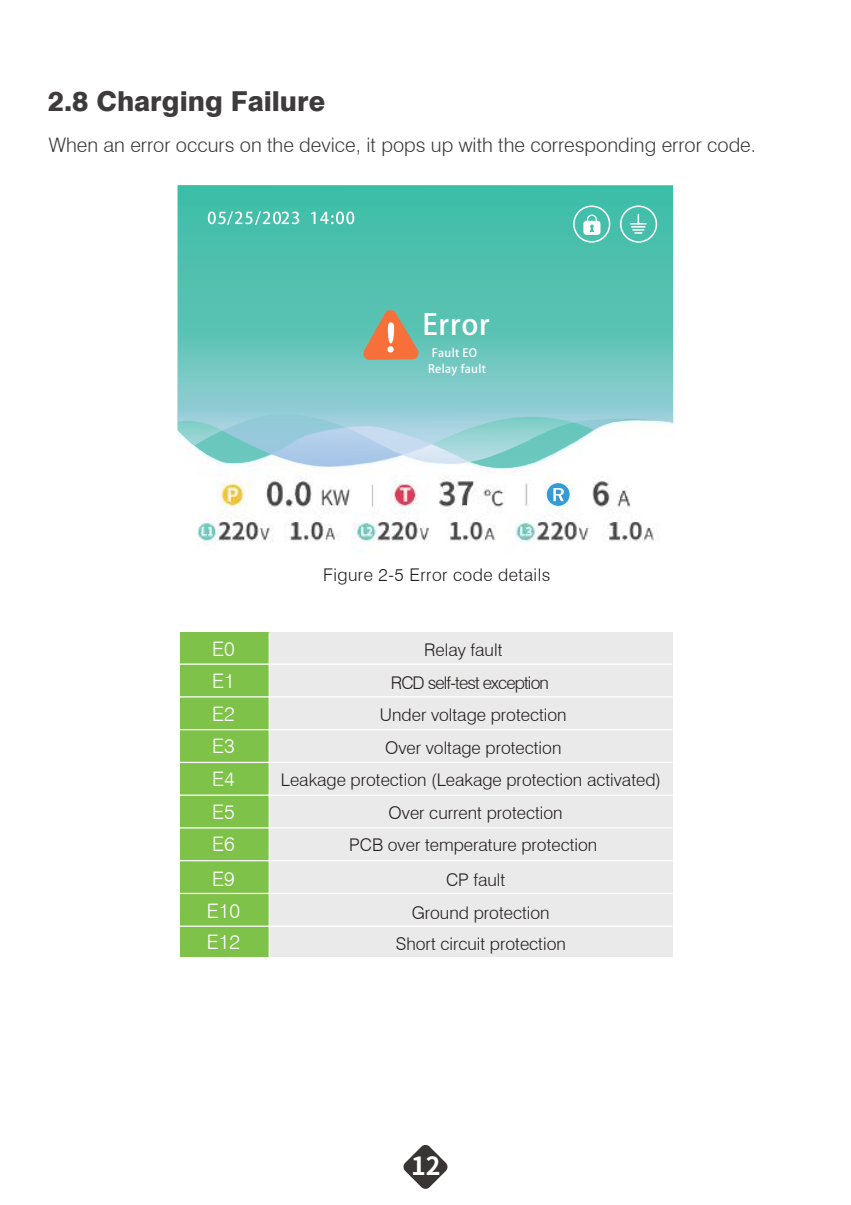
<style>
.page{position:relative;width:851px;height:1205px;background:#fff}
.page>*{position:absolute;margin:0;border:0;box-sizing:border-box;transform-origin:0 0}
.t1{font:28.75px "Adobe Heiti Std";letter-spacing:.03em;color:#fff}
.t2{font:800 27.5px "Swiss 721 BT";color:#3f3b3c}
.t3{font:700 25px "Source Han Sans CN";color:#fff}
.t4{font:300 20px "Swiss 721 BT";color:#3e3b3c}
.t5{font:300 20px/32.5px "Swiss 721 BT";color:#fff;text-align:justify}
.t6{font:300 17.5px/34.8px "Swiss 721 BT";color:#241f1f;text-align:center}
.t7{font:300 17.5px "Swiss 721 BT";letter-spacing:.025em;color:#241f1f}
.t8{font:300 17.5px "Swiss 721 BT";letter-spacing:-.05em;color:#241f1f}
.t9{font:11.5px "Adobe Heiti Std";letter-spacing:.03em;color:#fff}
</style>
<div class="page">
<div style="left:180px;top:632px;width:492px;height:325px;background:#ebeaea"></div>
<div style="left:180px;top:632px;width:89px;height:325px;background:#7fc249"></div>
<hr style="left:180px;top:663px;width:492px;height:2px;background:#fff">
<hr style="left:180px;top:696px;width:492px;height:1px;background:#fff">
<hr style="left:180px;top:729px;width:492px;height:1px;background:#fff">
<hr style="left:180px;top:762px;width:492px;height:1px;background:#fff">
<hr style="left:180px;top:794px;width:492px;height:2px;background:#fff">
<hr style="left:180px;top:827px;width:492px;height:1px;background:#fff">
<hr style="left:180px;top:860px;width:492px;height:1px;background:#fff">
<hr style="left:180px;top:893px;width:492px;height:1px;background:#fff">
<hr style="left:180px;top:925px;width:492px;height:2px;background:#fff">
<hr style="left:268px;top:632px;width:2px;height:326px;background:#fff">
<svg style="left:403px;top:1145px;width:45px;height:44px"></svg>
<img style="left:197px;top:480px;width:458px;height:72px">
<svg style="left:177px;top:185px;width:496px;height:280px;background:#6dc7be"></svg>
<svg style="left:620px;top:205px;width:37px;height:38px"></svg>
<svg style="left:573px;top:205px;width:37px;height:38px"></svg>
<div style="left:546px;top:483px;width:23px;height:23px;background:#369ad5;border-radius:50%"></div>
<svg style="left:553px;top:488px;width:11px;height:13px"></svg>
<svg style="left:362px;top:309px;width:58px;height:51px;background:#b59875"></svg>
<svg style="left:208px;top:211px;width:91px;height:14px"></svg>
<svg style="left:311px;top:212px;width:43px;height:12px"></svg>
<h2 class="t2" style="left:48px;top:84px;width:279px">2.8 Charging Failure</h2>
<p class="t4" style="left:49px;top:133px;width:708px">When an error occurs on the device, it pops up with the corresponding error code.</p>
<h1 class="t1" style="left:422px;top:307px;width:69px">Error</h1>
<p class="t9" style="left:428px;top:362px;width:59px">Relay fault</p>
<p class="t9" style="left:431px;top:345px;width:47px">Fault EO</p>
<p class="t5" style="left:212px;top:632px;width:24px">E0<br>E1<br>E2<br>E3<br>E4<br>E5<br>E6</p>
<p class="t5" style="left:207px;top:862px;width:35px;line-height:31.8px;text-align:left">E9<br>E10<br>E12</p>
<p class="t7" style="left:323px;top:564px;width:229px">Figure 2-5 Error code details</p>
<p class="t6" style="left:424px;top:632px;width:80px">Relay fault</p>
<p class="t8" style="left:391px;top:672px;width:160px">RCD self-test exception</p>
<p class="t6" style="left:380px;top:697px;width:188px">Under voltage protection</p>
<p class="t6" style="left:385px;top:730px;width:178px">Over voltage protection</p>
<p class="t6" style="left:281px;top:762px;width:381px">Leakage protection (Leakage protection activated)</p>
<p class="t6" style="left:388px;top:795px;width:175px">Over current protection</p>
<p class="t6" style="left:349px;top:828px;width:249px">PCB over temperature protection<br>CP fault</p>
<p class="t6" style="left:395px;top:897px;width:171px;line-height:31px">Ground protection<br>Short circuit protection</p>
<h3 class="t3" style="left:411px;top:1151px;width:31px">12</h3>
</div>
